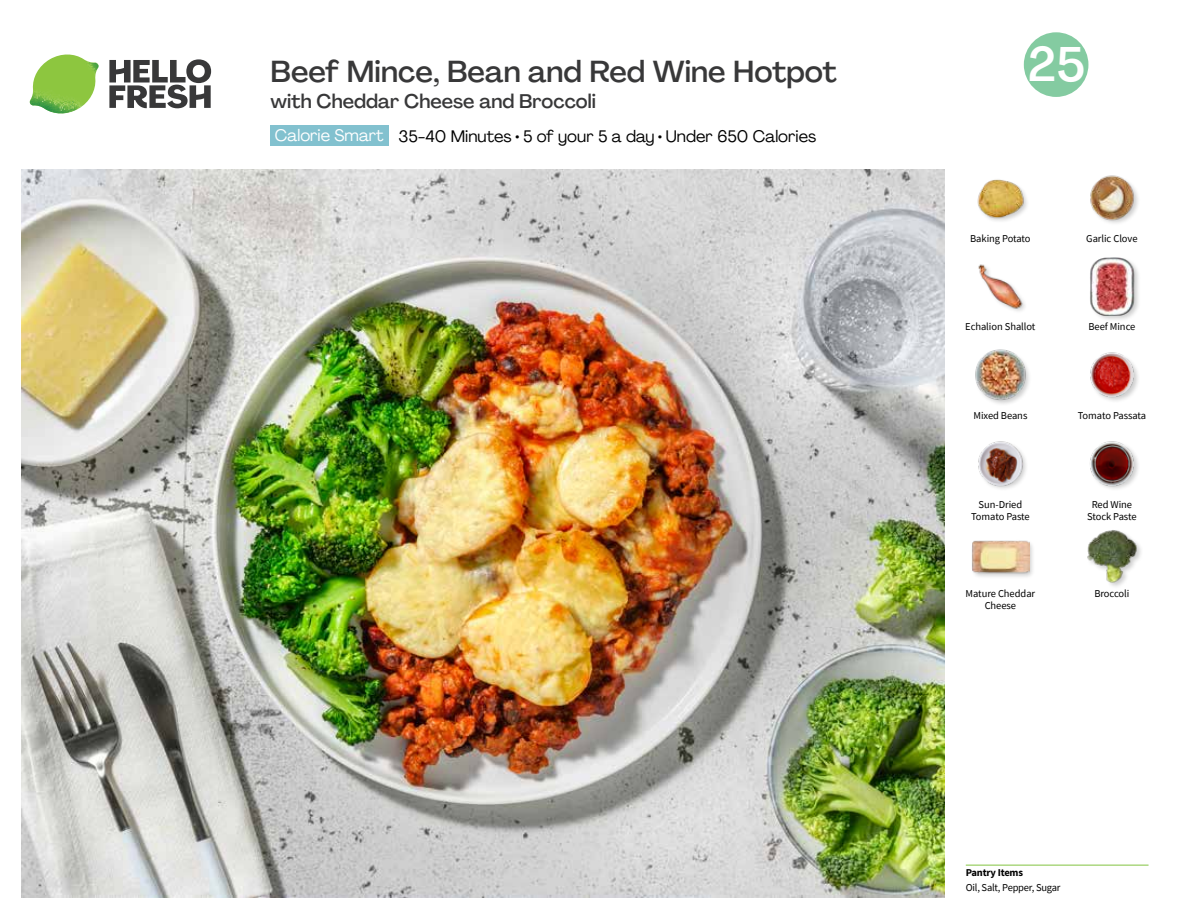
<style>
.page{position:relative;width:1188px;height:918px;background:#fff}
.page>*{position:absolute;margin:0;border:0;box-sizing:border-box;transform-origin:0 0}
.t1{font:500 48px "Agrandir";color:#fff}
.t2{font:500 30px "Agrandir";color:#383839}
.t3{font:500 19.5px "Agrandir";color:#383839}
.t4{font:16.5px "Agrandir";color:#000}
.t5{font:10.5px/12px "Source Sans Pro";letter-spacing:-.005em;color:#000;text-align:center}
.t6{font:700 10.5px "Source Sans Pro";letter-spacing:-.02em;color:#000}
.s1{color:#fff}
</style>
<div class="page">
<svg style="left:109px;top:59px;width:102px;height:49px"></svg>
<img style="left:30px;top:55px;width:69px;height:59px">
<img style="left:21px;top:170px;width:924px;height:728px">
<hr style="left:966px;top:865px;width:183px;height:1px;background:#82c341">
<div style="left:271px;top:126px;width:118px;height:20px;background:#82c1cf"></div>
<div style="left:971px;top:539px;width:65px;height:40px;background:#000;opacity:.2"></div>
<img style="left:972px;top:539px;width:57px;height:40px">
<img style="left:1087px;top:530px;width:54px;height:55px">
<img style="left:975px;top:349px;width:54px;height:54px">
<img style="left:978px;top:441px;width:48px;height:48px">
<img style="left:1090px;top:441px;width:48px;height:48px">
<img style="left:1090px;top:352px;width:48px;height:49px">
<img style="left:977px;top:179px;width:50px;height:42px">
<img style="left:978px;top:264px;width:47px;height:47px">
<div style="left:1090px;top:256px;width:51px;height:66px;background:#000;opacity:.2"></div>
<img style="left:1090px;top:258px;width:51px;height:57px">
<img style="left:1090px;top:175px;width:48px;height:48px">
<svg style="left:1023px;top:32px;width:66px;height:65px"></svg>
<h2 class="t2" style="left:271px;top:53px;width:568px">Beef Mince, Bean and Red Wine Hotpot</h2>
<h3 class="t3" style="left:271px;top:89px;width:327px">with Cheddar Cheese and Broccoli</h3>
<h3 class="t4" style="left:275px;top:126px;width:543px"><span class="s1">Calorie Smart</span> 35-40 Minutes • 5 of your 5 a day • Under 650 Calories</h3>
<h1 class="t1" style="left:1028px;top:35px;width:59px">25</h1>
<p class="t5" style="left:970px;top:232px;width:62px">Baking Potato</p>
<p class="t5" style="left:1086px;top:232px;width:53px">Garlic Clove</p>
<p class="t5" style="left:965px;top:321px;width:72px">Echalion Shallot</p>
<p class="t5" style="left:1088px;top:321px;width:48px">Beef Mince</p>
<p class="t5" style="left:973px;top:410px;width:55px">Mixed Beans</p>
<p class="t5" style="left:1078px;top:410px;width:70px">Tomato Passata</p>
<p class="t5" style="left:971px;top:498px;width:60px">Sun-Dried<br>Tomato Paste</p>
<p class="t5" style="left:1087px;top:498px;width:51px">Red Wine<br>Stock Paste</p>
<p class="t5" style="left:966px;top:587px;width:71px">Mature Cheddar</p>
<p class="t5" style="left:1094px;top:587px;width:37px">Broccoli</p>
<p class="t5" style="left:985px;top:599px;width:33px">Cheese</p>
<p class="t6" style="left:966px;top:866px;width:59px">Pantry Items</p>
<p class="t5" style="left:966px;top:881px;width:96px">Oil, Salt, Pepper, Sugar</p>
</div>
